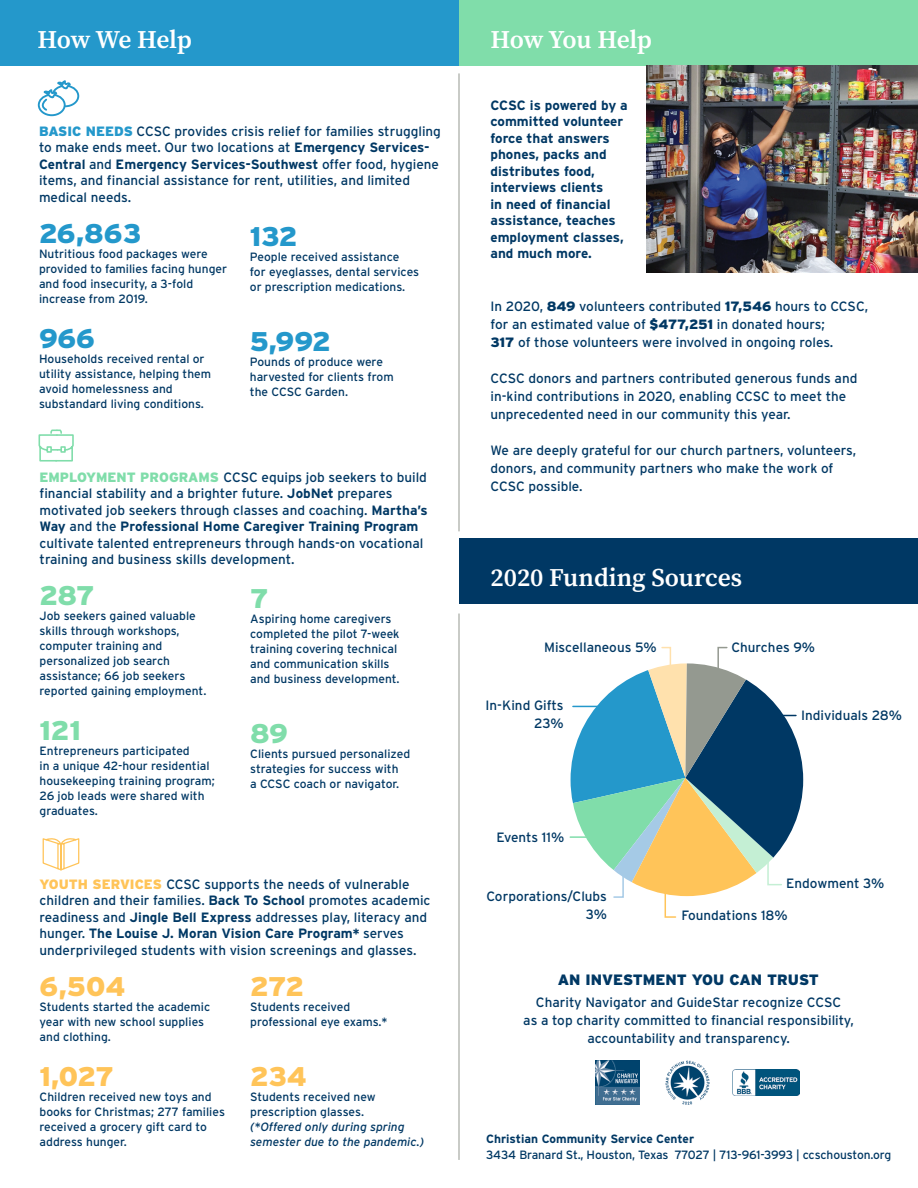
<style>
.page{position:relative;width:918px;height:1188px;background:#fff}
.page>*{position:absolute;margin:0;border:0;box-sizing:border-box;transform-origin:0 0}
.t1{font:900 27px "Interstate";color:#2498cb}
.t2{font:900 27px "Interstate";letter-spacing:-.02em;color:#ffc459}
.t3{font:900 27px "Interstate";letter-spacing:-.025em;color:#80ddaa}
.t4{font:600 25.5px "Source Serif Pro";letter-spacing:-.005em;color:#fff}
.t5{font:900 15px "Interstate";color:#003864}
.t6{font:13.5px/16.5px "Interstate";color:#003864}
.t7{font:700 13.5px/16.5px "Interstate";color:#003864}
.t8{font:12px/15px "Interstate";color:#003864}
.t9{font:italic 12px "Interstate";color:#003864}
.t10{font:700 12px "Interstate";color:#003864}
.s1{font-weight:900;color:#2498cb}
.s2{font-weight:700}
.s3{font-weight:900;color:#80ddaa}
.s4{font-weight:900;color:#ffc459}
.s5{font-weight:900}
</style>
<div class="page">
<div style="left:0;top:0;width:459px;height:66px;background:#2498cb"></div>
<div style="left:459px;top:0;width:459px;height:66px;background:#80ddaa"></div>
<div style="left:459px;top:538px;width:459px;height:66px;background:#003864"></div>
<svg style="left:37px;top:80px;width:43px;height:37px"></svg>
<svg style="left:38px;top:429px;width:36px;height:33px"></svg>
<svg style="left:42px;top:838px;width:38px;height:33px"></svg>
<img style="left:733px;top:1070px;width:66px;height:25px">
<img style="left:665px;top:1060px;width:45px;height:45px">
<img style="left:596px;top:1061px;width:43px;height:43px">
<img style="left:647px;top:66px;width:271px;height:206px">
<hr style="left:459px;top:73px;width:1px;height:458px;background:#949990">
<hr style="left:459px;top:614px;width:1px;height:546px;background:#949990">
<svg style="left:569px;top:646px;width:235px;height:272px"></svg>
<p class="t4" style="left:38px;top:22px;width:156px">How We Help</p>
<p class="t4" style="left:490px;top:22px;width:163px">How You Help</p>
<p class="t6" style="left:39px;top:123px;width:404px"><span class="s1">BASIC NEEDS</span> CCSC provides crisis relief for families struggling to make ends meet. Our two locations at <span class="s2">Emergency Services-</span></p>
<p class="t6" style="left:39px;top:156px;width:401px"><span class="s2">Central</span> and <span class="s2">Emergency Services-Southwest</span> offer food, hygiene items, and financial assistance for rent, utilities, and limited</p>
<p class="t6" style="left:39px;top:189px;width:94px">medical needs.</p>
<p class="t1" style="left:39px;top:218px;width:104px">26,863</p>
<p class="t8" style="left:39px;top:246px;width:190px">Nutritious food packages were provided to families facing hunger and food insecurity, a 3-fold</p>
<p class="t8" style="left:39px;top:291px;width:110px">increase from 2019.</p>
<p class="t1" style="left:39px;top:323px;width:58px">966</p>
<p class="t8" style="left:39px;top:351px;width:167px">Households received rental or</p>
<p class="t8" style="left:39px;top:366px;width:174px">utility assistance, helping them avoid homelessness and</p>
<p class="t8" style="left:39px;top:396px;width:167px">substandard living conditions.</p>
<p class="t1" style="left:250px;top:221px;width:49px">132</p>
<p class="t8" style="left:250px;top:249px;width:151px">People received assistance</p>
<p class="t8" style="left:250px;top:264px;width:171px">for eyeglasses, dental services</p>
<p class="t8" style="left:250px;top:279px;width:157px">or prescription medications.</p>
<p class="t1" style="left:250px;top:326px;width:83px">5,992</p>
<p class="t8" style="left:250px;top:354px;width:135px">Pounds of produce were</p>
<p class="t8" style="left:250px;top:369px;width:145px">harvested for clients from</p>
<p class="t8" style="left:250px;top:384px;width:100px">the CCSC Garden.</p>
<p class="t6" style="left:40px;top:469px;width:389px"><span class="s3">EMPLOYMENT PROGRAMS</span> CCSC equips job seekers to build financial stability and a brighter future. <span class="s2">JobNet</span> prepares</p>
<p class="t6" style="left:40px;top:502px;width:390px">motivated job seekers through classes and coaching. <span class="s2">Martha’s Way</span> and the <span class="s2">Professional Home Caregiver Training Program </span>cultivate talented entrepreneurs through hands-on vocational training and business skills development.</p>
<p class="t3" style="left:40px;top:580px;width:57px">287</p>
<p class="t8" style="left:40px;top:609px;width:158px">Job seekers gained valuable</p>
<p class="t8" style="left:40px;top:624px;width:142px">skills through workshops,</p>
<p class="t8" style="left:40px;top:639px;width:124px">computer training and</p>
<p class="t8" style="left:40px;top:654px;width:132px">personalized job search</p>
<p class="t8" style="left:40px;top:669px;width:147px">assistance; 66 job seekers</p>
<p class="t8" style="left:40px;top:684px;width:168px">reported gaining employment.</p>
<p class="t3" style="left:40px;top:715px;width:43px">121</p>
<p class="t8" style="left:40px;top:744px;width:152px">Entrepreneurs participated</p>
<p class="t8" style="left:40px;top:759px;width:177px">in a unique 42-hour residential housekeeping training program;<br>26 job leads were shared with graduates.</p>
<p class="t3" style="left:250px;top:583px;width:20px">7</p>
<p class="t8" style="left:250px;top:612px;width:143px">Aspiring home caregivers</p>
<p class="t8" style="left:250px;top:627px;width:151px">completed the pilot 7-week</p>
<p class="t8" style="left:250px;top:642px;width:149px">training covering technical</p>
<p class="t8" style="left:250px;top:657px;width:141px">and communication skills</p>
<p class="t8" style="left:250px;top:672px;width:151px">and business development.</p>
<p class="t3" style="left:250px;top:718px;width:39px">89</p>
<p class="t8" style="left:250px;top:747px;width:162px">Clients pursued personalized strategies for success with</p>
<p class="t8" style="left:250px;top:777px;width:150px">a CCSC coach or navigator.</p>
<p class="t6" style="left:40px;top:875px;width:393px"><span class="s4">YOUTH SERVICES</span> CCSC supports the needs of vulnerable children and their families. <span class="s2">Back To School</span> promotes academic readiness and <span class="s2">Jingle Bell Express</span> addresses play, literacy and hunger. <span class="s2">The Louise J. Moran Vision Care Program*</span> serves</p>
<p class="t6" style="left:40px;top:941px;width:379px">underprivileged students with vision screenings and glasses.</p>
<p class="t2" style="left:40px;top:971px;width:87px">6,504</p>
<p class="t8" style="left:40px;top:999px;width:172px">Students started the academic year with new school supplies</p>
<p class="t8" style="left:40px;top:1029px;width:73px">and clothing.</p>
<p class="t2" style="left:40px;top:1061px;width:76px">1,027</p>
<p class="t8" style="left:40px;top:1089px;width:187px">Children received new toys and books for Christmas; 277 families received a grocery gift card to address hunger.</p>
<p class="t2" style="left:250px;top:971px;width:56px">272</p>
<p class="t8" style="left:250px;top:999px;width:102px">Students received</p>
<p class="t8" style="left:250px;top:1014px;width:139px">professional eye exams.*</p>
<p class="t2" style="left:250px;top:1061px;width:58px">234</p>
<p class="t8" style="left:250px;top:1089px;width:127px">Students received new</p>
<p class="t8" style="left:250px;top:1104px;width:115px">prescription glasses.</p>
<p class="t9" style="left:250px;top:1120px;width:156px">(*Offered only during spring</p>
<p class="t9" style="left:250px;top:1135px;width:175px">semester due to the pandemic.)</p>
<p class="t7" style="left:490px;top:97px;width:139px">CCSC is powered by a committed volunteer force that answers phones, packs and distributes food, interviews clients<br>in need of financial assistance, teaches employment classes, and much more.</p>
<p class="t6" style="left:490px;top:298px;width:379px">In 2020, <span class="s5">849</span> volunteers contributed <span class="s5">17,546</span> hours to CCSC,</p>
<p class="t6" style="left:490px;top:316px;width:336px">for an estimated value of <span class="s5">$477,251</span> in donated hours;</p>
<p class="t6" style="left:490px;top:334px;width:344px"><span class="s5">317</span> of those volunteers were involved in ongoing roles.</p>
<p class="t6" style="left:490px;top:370px;width:368px">CCSC donors and partners contributed generous funds and</p>
<p class="t6" style="left:490px;top:388px;width:357px">in-kind contributions in 2020, enabling CCSC to meet the</p>
<p class="t6" style="left:490px;top:406px;width:302px">unprecedented need in our community this year.</p>
<p class="t6" style="left:490px;top:442px;width:367px">We are deeply grateful for our church partners, volunteers,</p>
<p class="t6" style="left:490px;top:460px;width:345px">donors, and community partners who make the work of</p>
<p class="t6" style="left:490px;top:478px;width:94px">CCSC possible.</p>
<p class="t4" style="left:490px;top:560px;width:253px">2020 Funding Sources</p>
<p class="t6" style="left:544px;top:639px;width:114px">Miscellaneous 5%</p>
<p class="t6" style="left:486px;top:697px;width:80px">In-Kind Gifts</p>
<p class="t6" style="left:534px;top:715px;width:31px">23%</p>
<p class="t6" style="left:731px;top:639px;width:85px">Churches 9%</p>
<p class="t6" style="left:801px;top:707px;width:102px">Individuals 28%</p>
<p class="t6" style="left:496px;top:829px;width:69px">Events 11%</p>
<p class="t6" style="left:486px;top:888px;width:122px">Corporations/Clubs</p>
<p class="t6" style="left:586px;top:906px;width:23px">3%</p>
<p class="t6" style="left:786px;top:875px;width:100px">Endowment 3%</p>
<p class="t6" style="left:681px;top:907px;width:108px">Foundations 18%</p>
<p class="t5" style="left:558px;top:971px;width:263px">AN INVESTMENT YOU CAN TRUST</p>
<p class="t6" style="left:536px;top:994px;width:307px">Charity Navigator and GuideStar recognize CCSC</p>
<p class="t6" style="left:523px;top:1012px;width:332px">as a top charity committed to financial responsibility,</p>
<p class="t6" style="left:587px;top:1030px;width:204px">accountability and transparency.</p>
<p class="t10" style="left:486px;top:1132px;width:210px">Christian Community Service Center</p>
<p class="t8" style="left:486px;top:1147px;width:407px">3434 Branard St., Houston, Texas 77027 | 713-961-3993 | ccschouston.org</p>
</div>
